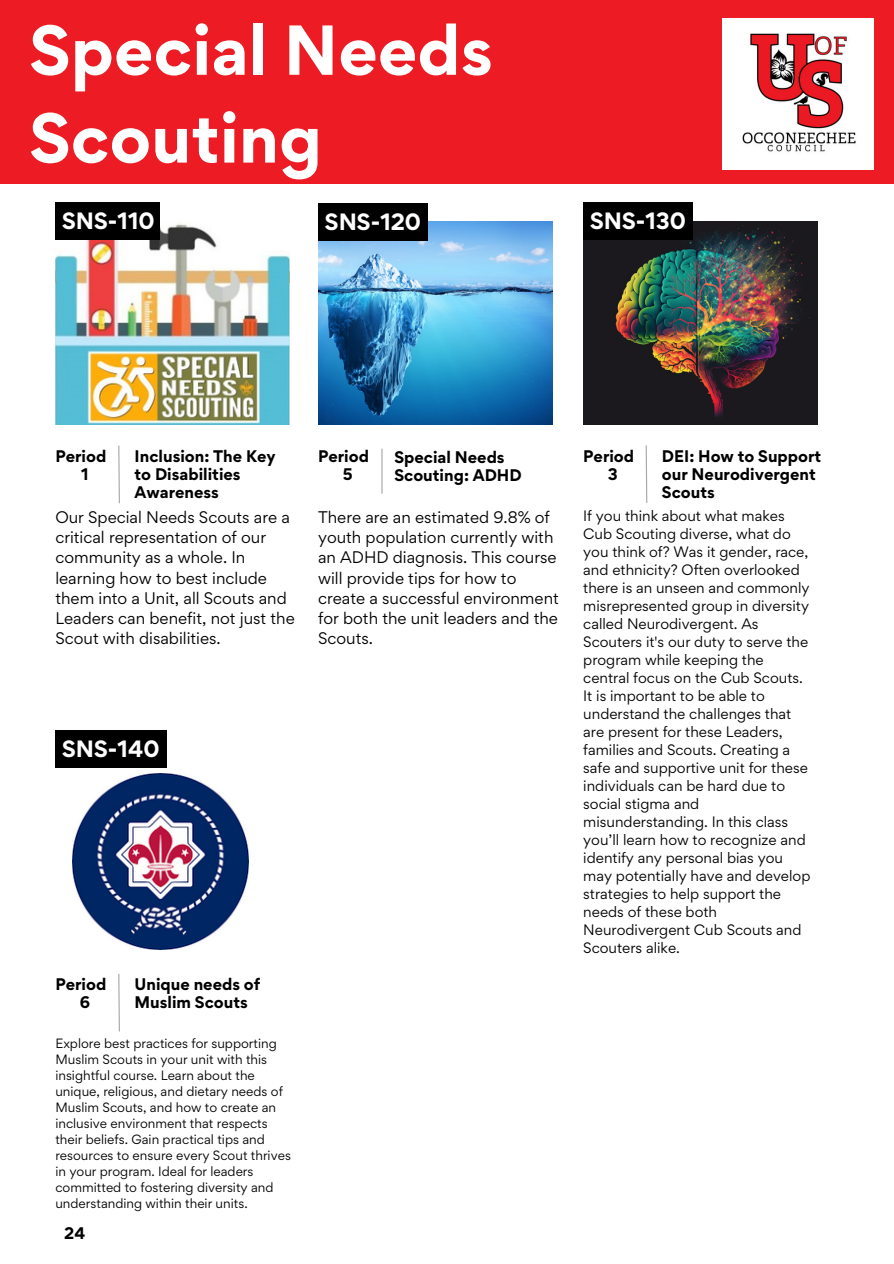
<style>
.page{position:relative;width:894px;height:1264px;background:#fff}
.page>*{position:absolute;margin:0;border:0;box-sizing:border-box;transform-origin:0 0}
.t1{font:700 63px/87.8px "Gordita";color:#fff}
.t2{font:700 21px "Gordita";color:#fff}
.t3{font:15px/20.2px "Gordita";color:#000}
.t4{font:700 15px/18px "Gordita";color:#000}
.t5{font:13.5px/18px "Gordita";color:#000}
.t6{font:12px/16px "Gordita";color:#000}
</style>
<div class="page">
<img style="left:55px;top:223px;width:234px;height:201px">
<div style="left:55px;top:202px;width:105px;height:38px;background:#000"></div>
<div style="left:0;top:0;width:893px;height:183px;background:#ec1b24"></div>
<img style="left:318px;top:222px;width:234px;height:202px">
<img style="left:583px;top:222px;width:234px;height:202px">
<img style="left:722px;top:19px;width:151px;height:150px">
<svg style="left:118px;top:445px;width:2px;height:59px"></svg>
<svg style="left:645px;top:445px;width:2px;height:58px"></svg>
<hr style="left:381px;top:449px;width:1px;height:45px;background:#a6a6a6">
<div style="left:318px;top:203px;width:110px;height:37px;background:#000"></div>
<div style="left:583px;top:202px;width:110px;height:38px;background:#000"></div>
<div style="left:55px;top:730px;width:112px;height:38px;background:#000"></div>
<svg style="left:118px;top:973px;width:2px;height:59px"></svg>
<img style="left:72px;top:773px;width:176px;height:176px">
<h2 class="t1" style="left:30px;top:6px;width:464px">Special Needs<br>Scouting</h2>
<h3 class="t2" style="left:62px;top:207px;width:94px">SNS-110</h3>
<h3 class="t2" style="left:325px;top:207px;width:98px">SNS-120</h3>
<h4 class="t2" style="left:590px;top:207px;width:97px">SNS-130</h4>
<h3 class="t4" style="left:55px;top:447px;width:52px;text-align:center">Period<br>1</h3>
<h3 class="t4" style="left:318px;top:447px;width:52px;text-align:center">Period<br>5</h3>
<p class="t4" style="left:583px;top:447px;width:52px;text-align:center">Period<br>3</p>
<h3 class="t4" style="left:134px;top:447px;width:142px">Inclusion: The Key to Disabilities<br>Awareness</h3>
<h2 class="t4" style="left:661px;top:447px;width:161px">DEI: How to Support our Neurodivergent<br>Scouts</h2>
<h2 class="t4" style="left:394px;top:448px;width:129px">Special Needs<br>Scouting: ADHD</h2>
<p class="t3" style="left:318px;top:506px;width:242px">There are an estimated 9.8% of youth population currently with an ADHD diagnosis. This course will provide tips for how to create a successful environment for both the unit leaders and the<br>Scouts.</p>
<p class="t5" style="left:583px;top:506px;width:229px">If you think about what makes<br>Cub Scouting diverse, what do you think of? Was it gender, race, and ethnicity? Often overlooked there is an unseen and commonly misrepresented group in diversity called Neurodivergent. As<br>Scouters it's our duty to serve the program while keeping the central focus on the Cub Scouts.<br>It is important to be able to understand the challenges that are present for these Leaders, families and Scouts. Creating a safe and supportive unit for these individuals can be hard due to social stigma and misunderstanding. In this class you’ll learn how to recognize and identify any personal bias you may potentially have and develop strategies to help support the needs of these both<br>Neurodivergent Cub Scouts and<br>Scouters alike.</p>
<h2 class="t3" style="left:55px;top:506px;width:241px">Our Special Needs Scouts are a critical representation of our community as a whole. In learning how to best include them into a Unit, all Scouts and<br>Leaders can benefit, not just the<br>Scout with disabilities.</h2>
<p class="t2" style="left:62px;top:735px;width:99px">SNS-140</p>
<p class="t4" style="left:55px;top:975px;width:52px;text-align:center">Period<br>6</p>
<h3 class="t4" style="left:134px;top:975px;width:127px">Unique needs of<br>Muslim Scouts</h3>
<h3 class="t6" style="left:55px;top:1034px;width:237px">Explore best practices for supporting Muslim Scouts in your unit with this insightful course. Learn about the unique, religious, and dietary needs of Muslim Scouts, and how to create an inclusive environment that respects their beliefs. Gain practical tips and resources to ensure every Scout thrives in your program. Ideal for leaders committed to fostering diversity and understanding within their units.</h3>
<h3 class="t4" style="left:64px;top:1223px;width:23px">24</h3>
</div>
